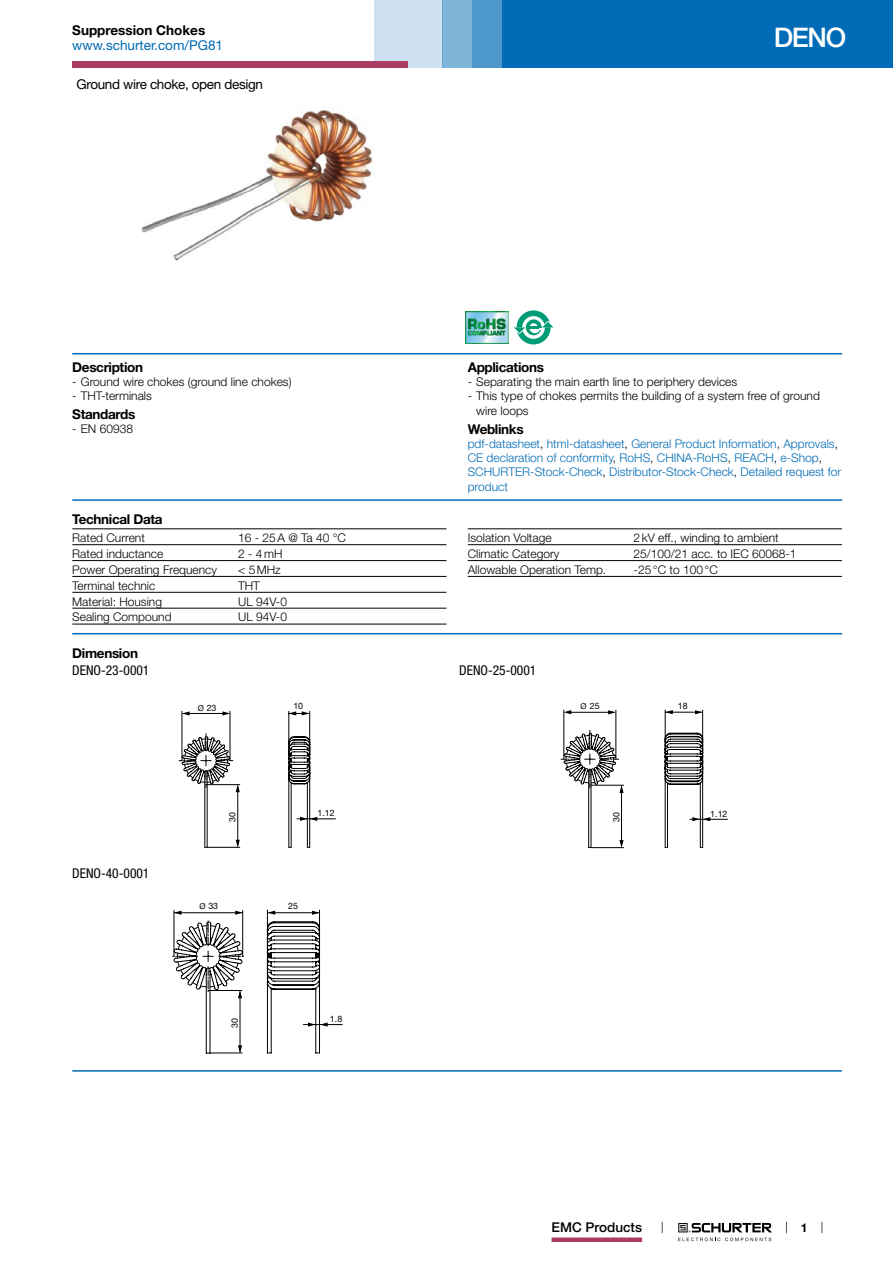
<style>
.page{position:relative;width:893px;height:1263px;background:#fff}
.page>*{position:absolute;margin:0;border:0;box-sizing:border-box;transform-origin:0 0}
.t1{font:500 27px "Helvetica Neue LT";color:#fff}
.t2{font:700 13.5px "Helvetica Neue LT";letter-spacing:-.025em;color:#000}
.t3{font:condensed 13.5px "Helvetica Neue LT";color:#000}
.t4{font:13.5px "Helvetica Neue LT";letter-spacing:-.025em;color:#000}
.t5{font:13.5px "Helvetica Neue LT";color:#006bb6}
.t6{font:700 13.5px "Helvetica Neue LT";color:#000}
.t7{font:500 13.5px "Helvetica Neue LT";color:#000}
.t8{font:300 12px/14.4px "Helvetica Neue LT";color:#000}
.t9{font:300 12px/14.4px "Helvetica Neue LT";color:#006bb6}
.t10{font:700 12px "Helvetica Neue LT";color:#000}
.t11{font:8.85px "Helvetica Neue LT";color:#000}
.s1{font-size:8.1px}
.s2{color:#000}
</style>
<div class="page">
<svg style="left:678px;top:1223px;width:94px;height:18px"></svg>
<div style="left:502px;top:0;width:391px;height:68px;background:#006bb6"></div>
<div style="left:442px;top:0;width:30px;height:68px;background:#80b5da"></div>
<div style="left:472px;top:0;width:30px;height:68px;background:#4d97cc"></div>
<div style="left:374px;top:0;width:68px;height:68px;background:#cde1f0"></div>
<div style="left:72px;top:62px;width:336px;height:6px;background:#aa3d61"></div>
<div style="left:552px;top:1237px;width:90px;height:5px;background:#aa3d61"></div>
<img style="left:141px;top:110px;width:232px;height:151px">
<img style="left:466px;top:312px;width:42px;height:31px">
<div style="left:517px;top:310px;width:34px;height:34px;background:#009c75;border-radius:50%"></div>
<svg style="left:522px;top:316px;width:23px;height:23px"></svg>
<svg style="left:526px;top:319px;width:16px;height:16px"></svg>
<svg style="left:514px;top:320px;width:40px;height:14px"></svg>
<hr style="left:72px;top:353px;width:770px;height:1px;background:#006bb6">
<hr style="left:72px;top:499px;width:770px;height:2px;background:#006bb6">
<hr style="left:72px;top:528px;width:374px;height:1px;background:#000">
<hr style="left:72px;top:544px;width:374px;height:1px;background:#000">
<hr style="left:72px;top:560px;width:374px;height:1px;background:#000">
<hr style="left:72px;top:576px;width:374px;height:1px;background:#000">
<hr style="left:72px;top:592px;width:374px;height:1px;background:#000">
<hr style="left:72px;top:608px;width:374px;height:1px;background:#000">
<hr style="left:72px;top:624px;width:374px;height:1px;background:#000">
<hr style="left:468px;top:528px;width:374px;height:1px;background:#000">
<hr style="left:468px;top:544px;width:374px;height:1px;background:#000">
<hr style="left:468px;top:560px;width:374px;height:1px;background:#000">
<hr style="left:468px;top:576px;width:374px;height:1px;background:#000">
<hr style="left:72px;top:633px;width:770px;height:1px;background:#006bb6">
<hr style="left:289px;top:711px;width:1px;height:65px;background:#000">
<hr style="left:309px;top:711px;width:1px;height:65px;background:#000">
<hr style="left:182px;top:711px;width:1px;height:50px;background:#000">
<hr style="left:230px;top:711px;width:1px;height:50px;background:#000">
<hr style="left:183px;top:713px;width:45px;height:1px;background:#000">
<svg style="left:179px;top:734px;width:61px;height:114px"></svg>
<svg style="left:222px;top:711px;width:8px;height:4px"></svg>
<svg style="left:182px;top:711px;width:8px;height:4px"></svg>
<svg style="left:289px;top:711px;width:20px;height:4px"></svg>
<svg style="left:288px;top:736px;width:47px;height:112px"></svg>
<hr style="left:564px;top:710px;width:1px;height:49px;background:#000">
<hr style="left:616px;top:710px;width:1px;height:49px;background:#000">
<hr style="left:566px;top:712px;width:48px;height:1px;background:#000">
<hr style="left:665px;top:710px;width:1px;height:64px;background:#000">
<hr style="left:702px;top:710px;width:1px;height:64px;background:#000">
<hr style="left:666px;top:712px;width:35px;height:1px;background:#000">
<svg style="left:664px;top:732px;width:63px;height:116px"></svg>
<svg style="left:695px;top:710px;width:7px;height:4px"></svg>
<svg style="left:665px;top:710px;width:8px;height:4px"></svg>
<svg style="left:608px;top:710px;width:8px;height:4px"></svg>
<svg style="left:564px;top:710px;width:7px;height:4px"></svg>
<svg style="left:561px;top:730px;width:63px;height:118px"></svg>
<hr style="left:174px;top:910px;width:1px;height:46px;background:#000">
<hr style="left:242px;top:910px;width:1px;height:46px;background:#000">
<hr style="left:210px;top:1053px;width:32px;height:1px;background:#000">
<hr style="left:267px;top:910px;width:1px;height:64px;background:#000">
<hr style="left:319px;top:910px;width:1px;height:64px;background:#000">
<hr style="left:269px;top:912px;width:50px;height:1px;background:#000">
<svg style="left:267px;top:921px;width:75px;height:132px"></svg>
<svg style="left:312px;top:911px;width:7px;height:4px"></svg>
<svg style="left:268px;top:910px;width:7px;height:5px"></svg>
<svg style="left:172px;top:911px;width:72px;height:142px"></svg>
<hr style="left:72px;top:1070px;width:770px;height:2px;background:#006bb6">
<p class="t6" style="left:72px;top:22px;width:135px">Suppression Chokes</p>
<p class="t5" style="left:72px;top:37px;width:152px">www.schurter.com/PG81</p>
<p class="t4" style="left:77px;top:76px;width:188px">Ground wire choke, open design</p>
<p class="t2" style="left:72px;top:359px;width:72px">Description</p>
<p class="t8" style="left:72px;top:374px;width:221px">- Ground wire chokes (ground line chokes)</p>
<p class="t8" style="left:72px;top:388px;width:81px">- THT-terminals</p>
<p class="t2" style="left:72px;top:406px;width:65px">Standards</p>
<p class="t8" style="left:72px;top:421px;width:62px">- EN 60938</p>
<p class="t2" style="left:72px;top:511px;width:92px">Technical Data</p>
<p class="t8" style="left:72px;top:530px;width:74px">Rated Current</p>
<p class="t8" style="left:238px;top:530px;width:109px">16 - 25A @ Ta 40 °C</p>
<p class="t8" style="left:72px;top:546px;width:93px">Rated inductance</p>
<p class="t8" style="left:238px;top:546px;width:46px">2 - 4mH</p>
<p class="t8" style="left:72px;top:562px;width:146px">Power Operating Frequency</p>
<p class="t8" style="left:238px;top:562px;width:44px">&lt; 5MHz</p>
<p class="t8" style="left:72px;top:578px;width:85px">Terminal technic</p>
<p class="t8" style="left:238px;top:578px;width:23px">THT</p>
<p class="t8" style="left:72px;top:594px;width:91px">Material: Housing</p>
<p class="t8" style="left:238px;top:594px;width:50px">UL 94V-0</p>
<p class="t8" style="left:72px;top:610px;width:101px">Sealing Compound</p>
<p class="t8" style="left:238px;top:610px;width:50px">UL 94V-0</p>
<p class="t2" style="left:72px;top:645px;width:67px">Dimension</p>
<p class="t3" style="left:72px;top:662px;width:79px">DENO-23-0001</p>
<p class="t3" style="left:72px;top:865px;width:79px">DENO-40-0001</p>
<p class="t11" style="left:198px;top:702px;width:20px"><span class="s1">Ø</span> 23</p>
<p class="t11" style="left:227px;top:822px;width:11px;rotate:-90deg">30</p>
<p class="t11" style="left:200px;top:901px;width:20px"><span class="s1">Ø</span> 33</p>
<p class="t11" style="left:229px;top:1027px;width:11px;rotate:-90deg">30</p>
<p class="t11" style="left:293px;top:701px;width:11px">10</p>
<p class="t11" style="left:318px;top:807px;width:19px">1.12</p>
<p class="t11" style="left:288px;top:901px;width:11px">25</p>
<p class="t11" style="left:330px;top:1013px;width:14px">1.8</p>
<h1 class="t1" style="left:774px;top:21px;width:74px">DENO</h1>
<p class="t2" style="left:468px;top:359px;width:78px">Applications</p>
<p class="t8" style="left:468px;top:374px;width:271px">- Separating the main earth line to periphery devices</p>
<p class="t8" style="left:476px;top:389px;width:345px;text-indent:-9px">- This type of chokes permits the building of a system free of ground wire loops</p>
<p class="t2" style="left:468px;top:421px;width:57px">Weblinks</p>
<p class="t9" style="left:468px;top:436px;width:375px">pdf-datasheet<span class="s2">,</span> html-datasheet<span class="s2">,</span> General Product Information<span class="s2">,</span> Approvals<span class="s2">, </span>CE declaration of conformity<span class="s2">,</span> RoHS<span class="s2">,</span> CHINA-RoHS<span class="s2">,</span> REACH<span class="s2">,</span> e-Shop<span class="s2">, </span>SCHURTER-Stock-Check<span class="s2">,</span> Distributor-Stock-Check<span class="s2">,</span> Detailed request for product</p>
<p class="t8" style="left:468px;top:530px;width:85px">Isolation Voltage</p>
<p class="t8" style="left:634px;top:530px;width:147px">2kV eff., winding to ambient</p>
<p class="t8" style="left:468px;top:546px;width:93px">Climatic Category</p>
<p class="t8" style="left:634px;top:546px;width:164px">25/100/21 acc. to IEC 60068-1</p>
<p class="t8" style="left:468px;top:562px;width:140px">Allowable Operation Temp.</p>
<p class="t8" style="left:634px;top:562px;width:86px">-25°C to 100°C</p>
<p class="t3" style="left:459px;top:662px;width:79px">DENO-25-0001</p>
<p class="t11" style="left:580px;top:700px;width:21px"><span class="s1">Ø</span> 25</p>
<p class="t11" style="left:611px;top:822px;width:11px;rotate:-90deg">30</p>
<p class="t11" style="left:678px;top:700px;width:11px">18</p>
<p class="t11" style="left:710px;top:808px;width:19px">1.12</p>
<p class="t7" style="left:552px;top:1219px;width:92px">EMC Products</p>
<p class="t10" style="left:801px;top:1220px;width:8px">1</p>
</div>
